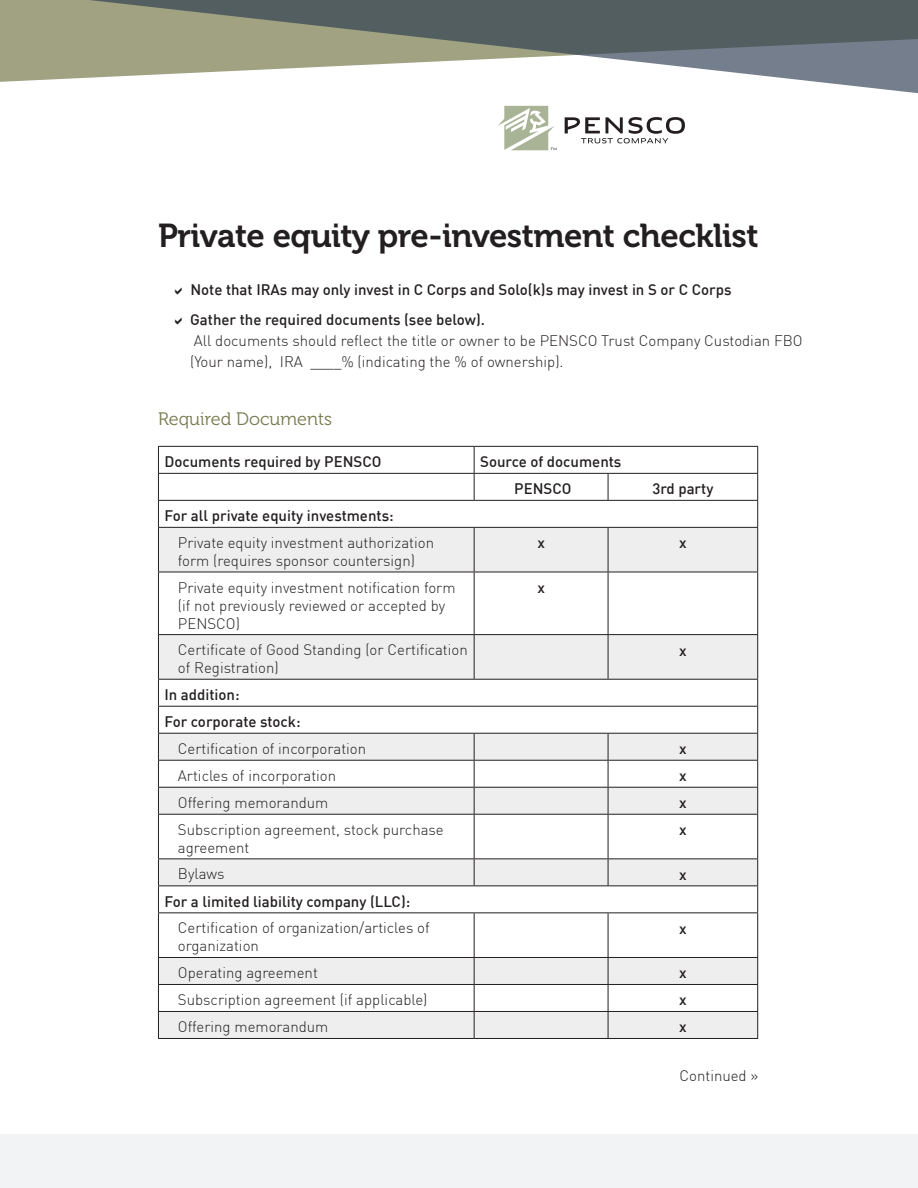
<style>
.page{position:relative;width:918px;height:1188px;background:#fff}
.page>*{position:absolute;margin:0;border:0;box-sizing:border-box;transform-origin:0 0}
.MainHead{font:33px "Museo 700";letter-spacing:-.015em;color:#231f20}
.H2_Subhead{font:18px "Museo 300";color:#767a4d}
.Body_Text{font:300 15px/18px "DIN";color:#231f20}
.Body_Text-2{font:500 15px "DIN";color:#231f20}
.s1{font-weight:500}
</style>
<div class="page">
<svg style="left:0;top:0;width:918px;height:94px"></svg>
<svg style="left:565px;top:117px;width:120px;height:26px"></svg>
<svg style="left:498px;top:106px;width:59px;height:44px"></svg>
<div style="left:0;top:1134px;width:918px;height:54px;background:#f2f3f4"></div>
<svg style="left:159px;top:528px;width:598px;height:510px"></svg>
<hr style="left:158px;top:446px;width:316px;height:1px;background:#231f20">
<hr style="left:474px;top:446px;width:134px;height:1px;background:#231f20">
<hr style="left:608px;top:446px;width:150px;height:1px;background:#231f20">
<hr style="left:158px;top:473px;width:316px;height:1px;background:#231f20">
<hr style="left:474px;top:473px;width:134px;height:1px;background:#231f20">
<svg style="left:474px;top:447px;width:1px;height:53px"></svg>
<hr style="left:608px;top:473px;width:150px;height:1px;background:#231f20">
<svg style="left:608px;top:474px;width:1px;height:26px"></svg>
<hr style="left:158px;top:500px;width:316px;height:1px;background:#231f20">
<svg style="left:158px;top:447px;width:1px;height:80px"></svg>
<hr style="left:474px;top:500px;width:134px;height:1px;background:#231f20">
<hr style="left:608px;top:500px;width:150px;height:1px;background:#231f20">
<svg style="left:757px;top:447px;width:1px;height:80px"></svg>
<hr style="left:158px;top:527px;width:316px;height:1px;background:#231f20">
<hr style="left:158px;top:528px;width:1px;height:44px;background:#231f20">
<hr style="left:474px;top:527px;width:134px;height:1px;background:#231f20">
<hr style="left:474px;top:528px;width:1px;height:44px;background:#231f20">
<hr style="left:608px;top:527px;width:150px;height:1px;background:#231f20">
<hr style="left:608px;top:528px;width:1px;height:44px;background:#231f20">
<hr style="left:757px;top:528px;width:1px;height:44px;background:#231f20">
<hr style="left:158px;top:572px;width:316px;height:1px;background:#231f20">
<hr style="left:158px;top:572px;width:1px;height:62px;background:#231f20">
<hr style="left:474px;top:572px;width:134px;height:1px;background:#231f20">
<hr style="left:474px;top:572px;width:1px;height:62px;background:#231f20">
<hr style="left:608px;top:572px;width:150px;height:1px;background:#231f20">
<hr style="left:608px;top:572px;width:1px;height:62px;background:#231f20">
<hr style="left:757px;top:572px;width:1px;height:62px;background:#231f20">
<hr style="left:158px;top:634px;width:316px;height:1px;background:#231f20">
<hr style="left:158px;top:635px;width:1px;height:44px;background:#231f20">
<hr style="left:474px;top:634px;width:134px;height:1px;background:#231f20">
<hr style="left:474px;top:635px;width:1px;height:44px;background:#231f20">
<hr style="left:608px;top:634px;width:150px;height:1px;background:#231f20">
<hr style="left:608px;top:635px;width:1px;height:44px;background:#231f20">
<hr style="left:757px;top:635px;width:1px;height:44px;background:#231f20">
<hr style="left:158px;top:679px;width:316px;height:1px;background:#231f20">
<hr style="left:474px;top:679px;width:134px;height:1px;background:#231f20">
<hr style="left:608px;top:679px;width:150px;height:1px;background:#231f20">
<hr style="left:158px;top:706px;width:316px;height:1px;background:#231f20">
<hr style="left:474px;top:706px;width:134px;height:1px;background:#231f20">
<hr style="left:608px;top:706px;width:150px;height:1px;background:#231f20">
<hr style="left:158px;top:733px;width:316px;height:1px;background:#231f20">
<hr style="left:474px;top:733px;width:134px;height:1px;background:#231f20">
<hr style="left:608px;top:733px;width:150px;height:1px;background:#231f20">
<hr style="left:158px;top:760px;width:316px;height:1px;background:#231f20">
<hr style="left:474px;top:760px;width:134px;height:1px;background:#231f20">
<hr style="left:608px;top:760px;width:150px;height:1px;background:#231f20">
<hr style="left:158px;top:787px;width:316px;height:1px;background:#231f20">
<svg style="left:158px;top:680px;width:1px;height:134px"></svg>
<hr style="left:474px;top:787px;width:134px;height:1px;background:#231f20">
<svg style="left:474px;top:734px;width:1px;height:80px"></svg>
<hr style="left:608px;top:787px;width:150px;height:1px;background:#231f20">
<svg style="left:608px;top:734px;width:1px;height:80px"></svg>
<svg style="left:757px;top:680px;width:1px;height:134px"></svg>
<hr style="left:158px;top:814px;width:316px;height:1px;background:#231f20">
<hr style="left:158px;top:815px;width:1px;height:43px;background:#231f20">
<hr style="left:474px;top:814px;width:134px;height:1px;background:#231f20">
<hr style="left:474px;top:815px;width:1px;height:43px;background:#231f20">
<hr style="left:608px;top:814px;width:150px;height:1px;background:#231f20">
<hr style="left:608px;top:815px;width:1px;height:43px;background:#231f20">
<hr style="left:757px;top:815px;width:1px;height:43px;background:#231f20">
<hr style="left:158px;top:858px;width:316px;height:1px;background:#231f20">
<hr style="left:474px;top:858px;width:134px;height:1px;background:#231f20">
<svg style="left:474px;top:859px;width:1px;height:26px"></svg>
<hr style="left:608px;top:858px;width:150px;height:1px;background:#231f20">
<svg style="left:608px;top:859px;width:1px;height:26px"></svg>
<hr style="left:158px;top:885px;width:316px;height:1px;background:#231f20">
<svg style="left:158px;top:859px;width:1px;height:53px"></svg>
<hr style="left:474px;top:885px;width:134px;height:1px;background:#231f20">
<hr style="left:608px;top:885px;width:150px;height:1px;background:#231f20">
<svg style="left:757px;top:859px;width:1px;height:53px"></svg>
<hr style="left:158px;top:912px;width:316px;height:1px;background:#231f20">
<hr style="left:158px;top:913px;width:1px;height:44px;background:#231f20">
<hr style="left:474px;top:912px;width:134px;height:1px;background:#231f20">
<hr style="left:474px;top:913px;width:1px;height:44px;background:#231f20">
<hr style="left:608px;top:912px;width:150px;height:1px;background:#231f20">
<hr style="left:608px;top:913px;width:1px;height:44px;background:#231f20">
<hr style="left:757px;top:913px;width:1px;height:44px;background:#231f20">
<hr style="left:158px;top:957px;width:316px;height:1px;background:#231f20">
<hr style="left:474px;top:957px;width:134px;height:1px;background:#231f20">
<hr style="left:608px;top:957px;width:150px;height:1px;background:#231f20">
<hr style="left:158px;top:984px;width:316px;height:1px;background:#231f20">
<hr style="left:474px;top:984px;width:134px;height:1px;background:#231f20">
<hr style="left:608px;top:984px;width:150px;height:1px;background:#231f20">
<hr style="left:158px;top:1011px;width:316px;height:1px;background:#231f20">
<svg style="left:158px;top:958px;width:1px;height:80px"></svg>
<hr style="left:474px;top:1011px;width:134px;height:1px;background:#231f20">
<svg style="left:474px;top:958px;width:1px;height:80px"></svg>
<hr style="left:608px;top:1011px;width:150px;height:1px;background:#231f20">
<svg style="left:608px;top:958px;width:1px;height:80px"></svg>
<svg style="left:757px;top:958px;width:1px;height:80px"></svg>
<hr style="left:158px;top:1038px;width:316px;height:1px;background:#231f20">
<hr style="left:474px;top:1038px;width:134px;height:1px;background:#231f20">
<hr style="left:608px;top:1038px;width:150px;height:1px;background:#231f20">
<p class="MainHead" style="left:158px;top:217px;width:602px">Private equity pre-investment checklist</p>
<p class="Body_Text-2" style="left:190px;top:280px;width:543px">Note that IRAs may only invest in C Corps and Solo(k)s may invest in S or C Corps</p>
<p class="Body_Text" style="left:190px;top:309px;width:614px;line-height:21px"><span class="s1">Gather the required documents (see below).<br></span>All documents should reflect the title or owner to be PENSCO Trust Company Custodian FBO (Your name), IRA ____% (indicating the % of ownership).</p>
<p class="H2_Subhead" style="left:158px;top:409px;width:175px">Required Documents</p>
<p class="Body_Text-2" style="left:164px;top:452px;width:219px">Documents required by PENSCO</p>
<p class="Body_Text-2" style="left:480px;top:452px;width:143px">Source of documents</p>
<p class="Body_Text-2" style="left:514px;top:479px;width:59px">PENSCO</p>
<p class="Body_Text-2" style="left:652px;top:479px;width:62px">3rd party</p>
<p class="Body_Text-2" style="left:164px;top:506px;width:231px">For all private equity investments:</p>
<p class="Body_Text" style="left:178px;top:533px;width:258px">Private equity investment authorization form (requires sponsor countersign)</p>
<p class="Body_Text-2" style="left:537px;top:533px;width:9px">x</p>
<p class="Body_Text-2" style="left:679px;top:533px;width:9px">x</p>
<p class="Body_Text" style="left:178px;top:578px;width:279px">Private equity investment notification form (if not previously reviewed or accepted by<br>PENSCO)</p>
<p class="Body_Text-2" style="left:537px;top:578px;width:9px">x</p>
<p class="Body_Text" style="left:178px;top:641px;width:291px">Certificate of Good Standing (or Certification of Registration)</p>
<p class="Body_Text-2" style="left:679px;top:641px;width:9px">x</p>
<p class="Body_Text-2" style="left:164px;top:685px;width:77px">In addition:</p>
<p class="Body_Text-2" style="left:164px;top:712px;width:138px">For corporate stock:</p>
<p class="Body_Text" style="left:178px;top:739px;width:190px">Certification of incorporation</p>
<p class="Body_Text-2" style="left:679px;top:739px;width:9px">x</p>
<p class="Body_Text" style="left:178px;top:766px;width:160px">Articles of incorporation</p>
<p class="Body_Text-2" style="left:679px;top:766px;width:9px">x</p>
<p class="Body_Text" style="left:178px;top:793px;width:152px">Offering memorandum</p>
<p class="Body_Text-2" style="left:679px;top:793px;width:9px">x</p>
<p class="Body_Text" style="left:178px;top:820px;width:267px">Subscription agreement, stock purchase agreement</p>
<p class="Body_Text-2" style="left:679px;top:820px;width:9px">x</p>
<p class="Body_Text" style="left:178px;top:865px;width:48px">Bylaws</p>
<p class="Body_Text-2" style="left:679px;top:865px;width:9px">x</p>
<p class="Body_Text-2" style="left:164px;top:892px;width:247px">For a limited liability company (LLC):</p>
<p class="Body_Text" style="left:178px;top:919px;width:253px">Certification of organization/articles of organization</p>
<p class="Body_Text-2" style="left:679px;top:919px;width:9px">x</p>
<p class="Body_Text" style="left:178px;top:964px;width:141px">Operating agreement</p>
<p class="Body_Text-2" style="left:679px;top:963px;width:9px">x</p>
<p class="Body_Text" style="left:178px;top:991px;width:251px">Subscription agreement (if applicable)</p>
<p class="Body_Text-2" style="left:679px;top:990px;width:9px">x</p>
<p class="Body_Text" style="left:178px;top:1018px;width:152px">Offering memorandum</p>
<p class="Body_Text-2" style="left:679px;top:1017px;width:9px">x</p>
<p class="Body_Text" style="left:680px;top:1067px;width:80px">Continued »</p>
</div>
